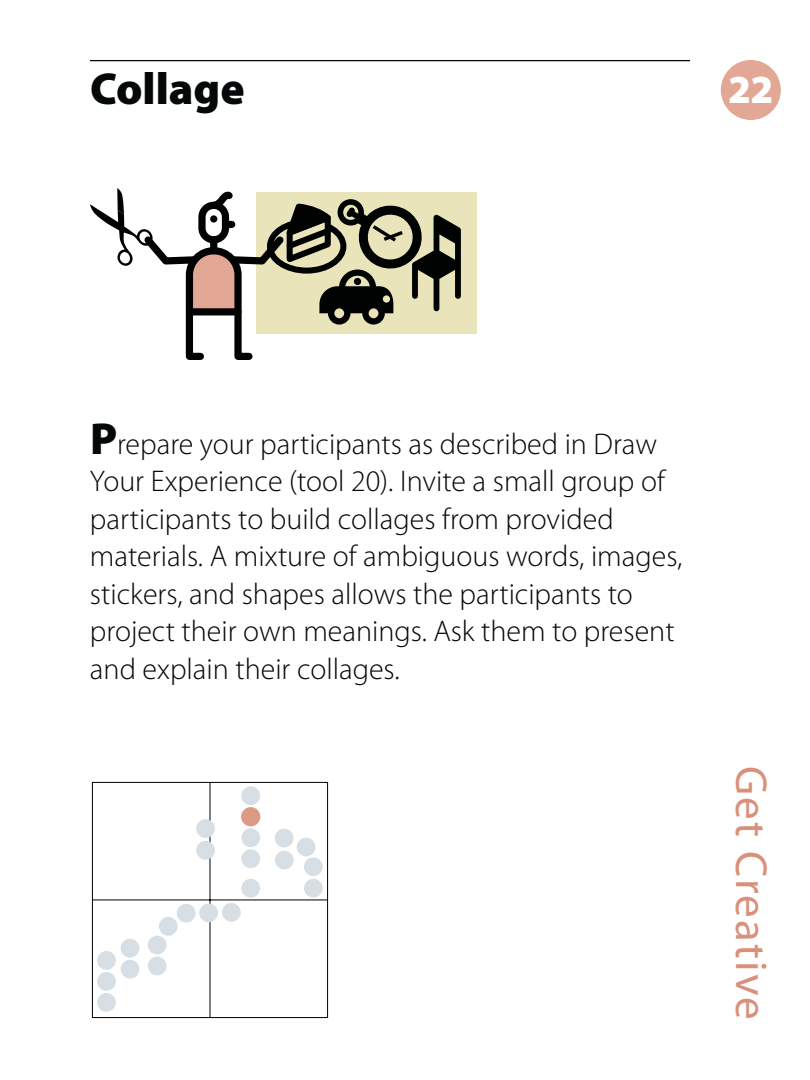
<style>
.page{position:relative;width:810px;height:1080px;background:#fff}
.page>*{position:absolute;margin:0;border:0;box-sizing:border-box;transform-origin:0 0}
.t1{font:45px "Myriad Pro";letter-spacing:.05em;color:#da907a}
.t2{font:900 45px "Myriad Pro";color:#040809}
.t3{font:900 40px "Myriad Pro";color:#fff}
.t4{font:300 30px/37.5px "Myriad Pro";color:#040809}
.s1{font-weight:900;font-size:45px}
</style>
<div class="page">
<div style="left:721px;top:60px;width:60px;height:60px;background:#e2a895;border-radius:50%"></div>
<hr style="left:90px;top:60px;width:600px;height:1px;background:#040809">
<div style="left:256px;top:192px;width:221px;height:141px;background:#eae4ba"></div>
<svg style="left:90px;top:188px;width:371px;height:172px"></svg>
<svg style="left:92px;top:782px;width:236px;height:236px"></svg>
<div style="left:97px;top:993px;width:19px;height:19px;background:#d7dfe4;border-radius:50%"></div>
<div style="left:97px;top:972px;width:19px;height:19px;background:#d7dfe4;border-radius:50%"></div>
<div style="left:97px;top:951px;width:19px;height:19px;background:#d7dfe4;border-radius:50%"></div>
<div style="left:121px;top:960px;width:18px;height:19px;background:#d7dfe4;border-radius:50%"></div>
<div style="left:121px;top:939px;width:18px;height:19px;background:#d7dfe4;border-radius:50%"></div>
<div style="left:148px;top:957px;width:19px;height:18px;background:#d7dfe4;border-radius:50%"></div>
<div style="left:148px;top:936px;width:19px;height:18px;background:#d7dfe4;border-radius:50%"></div>
<div style="left:159px;top:917px;width:19px;height:19px;background:#d7dfe4;border-radius:50%"></div>
<div style="left:177px;top:904px;width:19px;height:19px;background:#d7dfe4;border-radius:50%"></div>
<div style="left:199px;top:904px;width:19px;height:18px;background:#d7dfe4;border-radius:50%"></div>
<div style="left:222px;top:903px;width:19px;height:19px;background:#d7dfe4;border-radius:50%"></div>
<div style="left:241px;top:879px;width:19px;height:19px;background:#d7dfe4;border-radius:50%"></div>
<div style="left:304px;top:879px;width:19px;height:19px;background:#d7dfe4;border-radius:50%"></div>
<div style="left:304px;top:857px;width:19px;height:19px;background:#d7dfe4;border-radius:50%"></div>
<div style="left:297px;top:838px;width:18px;height:18px;background:#d7dfe4;border-radius:50%"></div>
<div style="left:275px;top:851px;width:19px;height:18px;background:#d7dfe4;border-radius:50%"></div>
<div style="left:275px;top:829px;width:19px;height:18px;background:#d7dfe4;border-radius:50%"></div>
<div style="left:196px;top:841px;width:19px;height:19px;background:#d7dfe4;border-radius:50%"></div>
<div style="left:196px;top:819px;width:19px;height:19px;background:#d7dfe4;border-radius:50%"></div>
<div style="left:241px;top:849px;width:19px;height:19px;background:#d7dfe4;border-radius:50%"></div>
<div style="left:241px;top:828px;width:19px;height:19px;background:#d7dfe4;border-radius:50%"></div>
<div style="left:241px;top:786px;width:19px;height:19px;background:#d7dfe4;border-radius:50%"></div>
<div style="left:241px;top:807px;width:19px;height:19px;background:#dd9a85;border-radius:50%"></div>
<h1 class="t2" style="left:90px;top:72px;width:156px">Collage</h1>
<h2 class="t3" style="left:728px;top:74px;width:47px">22</h2>
<p class="t4" style="left:90px;top:427px;width:594px"><span class="s1">P</span>repare your participants as described in Draw Your Experience (tool 20). Invite a small group of partici pants to build collages from provided materials. A mixture of ambiguous words, images, stickers, and shapes allows the participants to project their own meanings. Ask them to present and explain their collages.</p>
<h1 class="t1" style="left:778px;top:766px;width:256px;rotate:90deg">Get Creative</h1>
</div>
